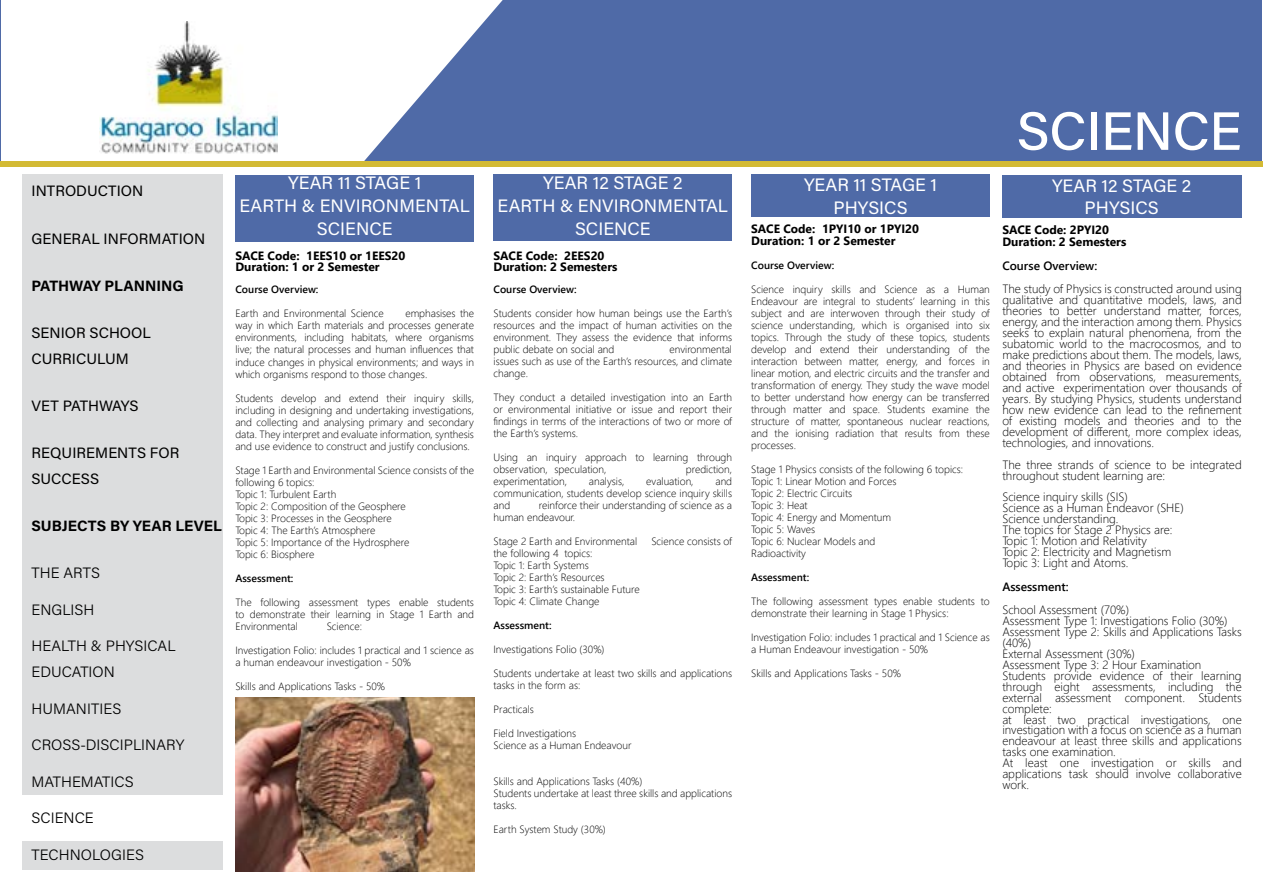
<style>
.page{position:relative;width:1263px;height:893px;background:#fff}
.page>*{position:absolute;margin:0;border:0;box-sizing:border-box;transform-origin:0 0}
.t1{font:54px "Acumin Variable Concept";letter-spacing:.01em;color:#fff}
.t2{font:18px/22.8px "Acumin Variable Concept";letter-spacing:.015em;color:#fff;text-align:center}
.t3{font:15px/25.8px "Acumin Variable Concept";letter-spacing:.01em;color:#000}
.t4{font:15px "Acumin Variable Concept";letter-spacing:.04em;color:#000}
.t5{font:300 12px/10.9px "Segoe UI";color:#000}
.t6{font:700 12px/10.9px "Segoe UI";color:#000}
.t7{font:600 12px "Segoe UI";color:#000}
.t8{font:300 10.5px/12px "Segoe UI";color:#000}
.t9{font:600 10.5px "Segoe UI";color:#000}
</style>
<div class="page">
<div style="left:1px;top:1px;width:1261px;height:163px;background:#4f6aa7"></div>
<svg style="left:0;top:0;width:510px;height:242px;fill:#fff"></svg>
<div style="left:1px;top:1px;width:326px;height:206px;background:#fff"></div>
<div style="left:0;top:162px;width:1263px;height:5px;background:#d3ba34"></div>
<img style="left:100px;top:21px;width:177px;height:133px">
<div style="left:235px;top:175px;width:239px;height:66px;background:#4f6aa7"></div>
<div style="left:751px;top:175px;width:239px;height:42px;background:#4f6aa7"></div>
<div style="left:493px;top:175px;width:239px;height:66px;background:#4f6aa7"></div>
<div style="left:1002px;top:175px;width:239px;height:43px;background:#4f6aa7"></div>
<div style="left:22px;top:175px;width:201px;height:695px;background:#dcddde"></div>
<div style="left:18px;top:795px;width:210px;height:45px;background:#fff"></div>
<img style="left:235px;top:697px;width:239px;height:175px">
<h3 class="t3" style="left:31px;top:178px;width:113px">INTRODUCTION</h3>
<h3 class="t3" style="left:31px;top:225px;width:175px">GENERAL INFORMATION</h3>
<h3 class="t3" style="left:31px;top:272px;width:153px">PATHWAY PLANNING</h3>
<h3 class="t3" style="left:31px;top:319px;width:121px">SENIOR SCHOOL<br>CURRICULUM</h3>
<h3 class="t3" style="left:31px;top:392px;width:108px">VET PATHWAYS</h3>
<h3 class="t3" style="left:31px;top:439px;width:149px">REQUIREMENTS FOR<br>SUCCESS</h3>
<h3 class="t4" style="left:31px;top:515px;width:191px">SUBJECTS BY YEAR LEVEL</h3>
<h3 class="t3" style="left:31px;top:559px;width:70px">THE ARTS</h3>
<h3 class="t3" style="left:31px;top:596px;width:64px">ENGLISH</h3>
<h3 class="t3" style="left:31px;top:632px;width:145px">HEALTH &amp; PHYSICAL<br>EDUCATION</h3>
<h3 class="t3" style="left:31px;top:695px;width:91px">HUMANITIES</h3>
<h3 class="t3" style="left:31px;top:731px;width:154px">CROSS-DISCIPLINARY</h3>
<h3 class="t3" style="left:31px;top:768px;width:104px">MATHEMATICS</h3>
<h3 class="t3" style="left:31px;top:804px;width:64px">SCIENCE</h3>
<h3 class="t3" style="left:31px;top:841px;width:114px">TECHNOLOGIES</h3>
<h2 class="t2" style="left:240px;top:171px;width:232px">YEAR 11 STAGE 1<br>EARTH &amp; ENVIRONMENTAL<br>SCIENCE</h2>
<h2 class="t2" style="left:498px;top:171px;width:232px">YEAR 12 STAGE 2<br>EARTH &amp; ENVIRONMENTAL<br>SCIENCE</h2>
<p class="t6" style="left:235px;top:250px;width:171px">SACE Code: 1EES10 or 1EES20<br>Duration: 1 or 2 Semester</p>
<p class="t9" style="left:235px;top:281px;width:85px">Course Overview:</p>
<p class="t8" style="left:235px;top:307px;width:150px">Earth and Environmental Science</p>
<p class="t8" style="left:235px;top:307px;width:240px;text-align:justify;text-indent:170px">emphasises the way in which Earth materials and processes generate environments, including habitats, where organisms live; the natural processes and human influences that induce changes in physical environments; and ways in which organisms respond to those changes.</p>
<p class="t8" style="left:235px;top:391px;width:240px;text-align:justify">Students develop and extend their inquiry skills, including in designing and undertaking investigations, and collecting and analysing primary and secondary data. They interpret and evaluate information, synthesis and use evidence to construct and justify conclusions.</p>
<p class="t8" style="left:235px;top:463px;width:240px">Stage 1 Earth and Environmental Science consists of the following 6 topics:<br>Topic 1: Turbulent Earth<br>Topic 2: Composition of the Geosphere<br>Topic 3: Processes in the Geosphere<br>Topic 4: The Earth’s Atmosphere<br>Topic 5: Importance of the Hydrosphere<br>Topic 6: Biosphere</p>
<p class="t9" style="left:235px;top:569px;width:60px">Assessment:</p>
<p class="t8" style="left:235px;top:595px;width:240px;text-align:justify">The following assessment types enable students to demonstrate their learning in Stage 1 Earth and Environmental</p>
<p class="t8" style="left:327px;top:619px;width:37px">Science:</p>
<p class="t8" style="left:235px;top:643px;width:240px">Investigation Folio: includes 1 practical and 1 science as a human endeavour investigation - 50%</p>
<p class="t8" style="left:235px;top:679px;width:151px">Skills and Applications Tasks - 50%</p>
<p class="t6" style="left:493px;top:250px;width:126px">SACE Code: 2EES20<br>Duration: 2 Semesters</p>
<p class="t9" style="left:493px;top:281px;width:85px">Course Overview:</p>
<p class="t8" style="left:493px;top:307px;width:240px;text-align:justify">Students consider how human beings use the Earth’s resources and the impact of human activities on the environment. They assess the evidence that informs public debate on social and</p>
<p class="t8" style="left:493px;top:343px;width:240px;text-align:justify;text-indent:176px">environmental issues such as use of the Earth’s resources, and climate change.</p>
<p class="t8" style="left:493px;top:391px;width:240px;text-align:justify">They conduct a detailed investigation into an Earth or environmental initiative or issue and report their findings in terms of the interactions of two or more of the Earth’s systems.</p>
<p class="t8" style="left:493px;top:451px;width:240px">Using an inquiry approach to learning through observation, speculation,</p>
<p class="t8" style="left:686px;top:463px;width:48px">prediction,</p>
<p class="t8" style="left:493px;top:475px;width:75px">experimentation,</p>
<p class="t8" style="left:589px;top:475px;width:37px">analysis,</p>
<p class="t8" style="left:646px;top:475px;width:49px">evaluation,</p>
<p class="t8" style="left:493px;top:475px;width:240px;text-align:justify;text-indent:222px">and communication, students develop science inquiry skills and</p>
<p class="t8" style="left:493px;top:499px;width:240px;text-indent:45px">reinforce their understanding of science as a human endeavour.</p>
<p class="t8" style="left:493px;top:535px;width:145px">Stage 2 Earth and Environmental</p>
<p class="t8" style="left:651px;top:535px;width:82px">Science consists of</p>
<p class="t8" style="left:493px;top:547px;width:148px">the following 4 topics:<br>Topic 1: Earth Systems<br>Topic 2: Earth’s Resources<br>Topic 3: Earth’s sustainable Future<br>Topic 4: Climate Change</p>
<p class="t9" style="left:493px;top:617px;width:60px">Assessment:</p>
<p class="t8" style="left:493px;top:643px;width:113px">Investigations Folio (30%)</p>
<p class="t8" style="left:493px;top:667px;width:240px">Students undertake at least two skills and applications tasks in the form as:</p>
<p class="t8" style="left:493px;top:703px;width:42px">Practicals</p>
<p class="t8" style="left:493px;top:727px;width:140px">Field Investigations<br>Science as a Human Endeavour</p>
<p class="t8" style="left:493px;top:775px;width:240px">Skills and Applications Tasks (40%)<br>Students undertake at least three skills and applications tasks.</p>
<p class="t8" style="left:493px;top:823px;width:114px">Earth System Study (30%)</p>
<h1 class="t1" style="left:1017px;top:94px;width:226px">SCIENCE</h1>
<h2 class="t2" style="left:804px;top:172px;width:134px">YEAR 11 STAGE 1<br>PHYSICS</h2>
<h2 class="t2" style="left:1052px;top:173px;width:140px">YEAR 12 STAGE 2<br>PHYSICS</h2>
<p class="t6" style="left:751px;top:222px;width:169px;line-height:12px">SACE Code: 1PYI10 or 1PYI20<br>Duration: 1 or 2 Semester</p>
<p class="t9" style="left:751px;top:257px;width:85px">Course Overview:</p>
<p class="t8" style="left:751px;top:283px;width:240px;text-align:justify">Science inquiry skills and Science as a Human Endeavour are integral to students’ learning in this subject and are interwoven through their study of science understanding, which is organised into six topics. Through the study of these topics, students develop and extend their understanding of the interaction between matter, energy, and forces in linear motion, and electric circuits and the transfer and transformation of energy. They study the wave model to better understand how energy can be transferred through matter and space. Students examine the structure of matter, spontaneous nuclear reactions, and the ionising radiation that results from these processes.</p>
<p class="t8" style="left:751px;top:463px;width:213px">Stage 1 Physics consists of the following 6 topics:<br>Topic 1: Linear Motion and Forces<br>Topic 2: Electric Circuits<br>Topic 3: Heat<br>Topic 4: Energy and Momentum<br>Topic 5: Waves<br>Topic 6: Nuclear Models and<br>Radioactivity</p>
<p class="t9" style="left:751px;top:569px;width:60px">Assessment:</p>
<p class="t8" style="left:751px;top:595px;width:240px">The following assessment types enable students to demonstrate their learning in Stage 1 Physics:</p>
<p class="t8" style="left:751px;top:631px;width:240px">Investigation Folio: includes 1 practical and 1 Science as a Human Endeavour investigation - 50%</p>
<p class="t8" style="left:751px;top:667px;width:151px">Skills and Applications Tasks - 50%</p>
<p class="t6" style="left:1002px;top:224px;width:126px;line-height:12px">SACE Code: 2PYI20<br>Duration: 2 Semesters</p>
<p class="t7" style="left:1002px;top:257px;width:96px">Course Overview:</p>
<p class="t5" style="left:1002px;top:283px;width:241px;text-align:justify">The study of Physics is constructed around using qualitative and quantitative models, laws, and theories to better understand matter, forces, energy, and the interaction among them. Physics seeks to explain natural phenomena, from the subatomic world to the macrocosmos, and to make predictions about them. The models, laws, and theories in Physics are based on evidence obtained from observations, measurements, and active experimentation over thousands of years. By studying Physics, students understand how new evidence can lead to the refinement of existing models and theories and to the development of different, more complex ideas, technologies, and innovations.</p>
<p class="t5" style="left:1002px;top:458px;width:241px">The three strands of science to be integrated throughout student learning are:</p>
<p class="t5" style="left:1002px;top:491px;width:183px">Science inquiry skills (SIS)<br>Science as a Human Endeavor (SHE)<br>Science understanding.<br>The topics for Stage 2 Physics are:<br>Topic 1: Motion and Relativity<br>Topic 2: Electricity and Magnetism<br>Topic 3: Light and Atoms.</p>
<p class="t7" style="left:1002px;top:577px;width:68px">Assessment:</p>
<p class="t5" style="left:1002px;top:604px;width:241px">School Assessment (70%)<br>Assessment Type 1: Investigations Folio (30%)<br>Assessment Type 2: Skills and Applications Tasks (40%)<br>External Assessment (30%)<br>Assessment Type 3: 2 Hour Examination Students provide evidence of their learning through eight assessments, including the external assessment component. Students complete:<br>at least two practical investigations, one investigation with a focus on science as a human endeavour at least three skills and applications tasks one examination.<br>At least one investigation or skills and applications task should involve collaborative work.</p>
</div>
